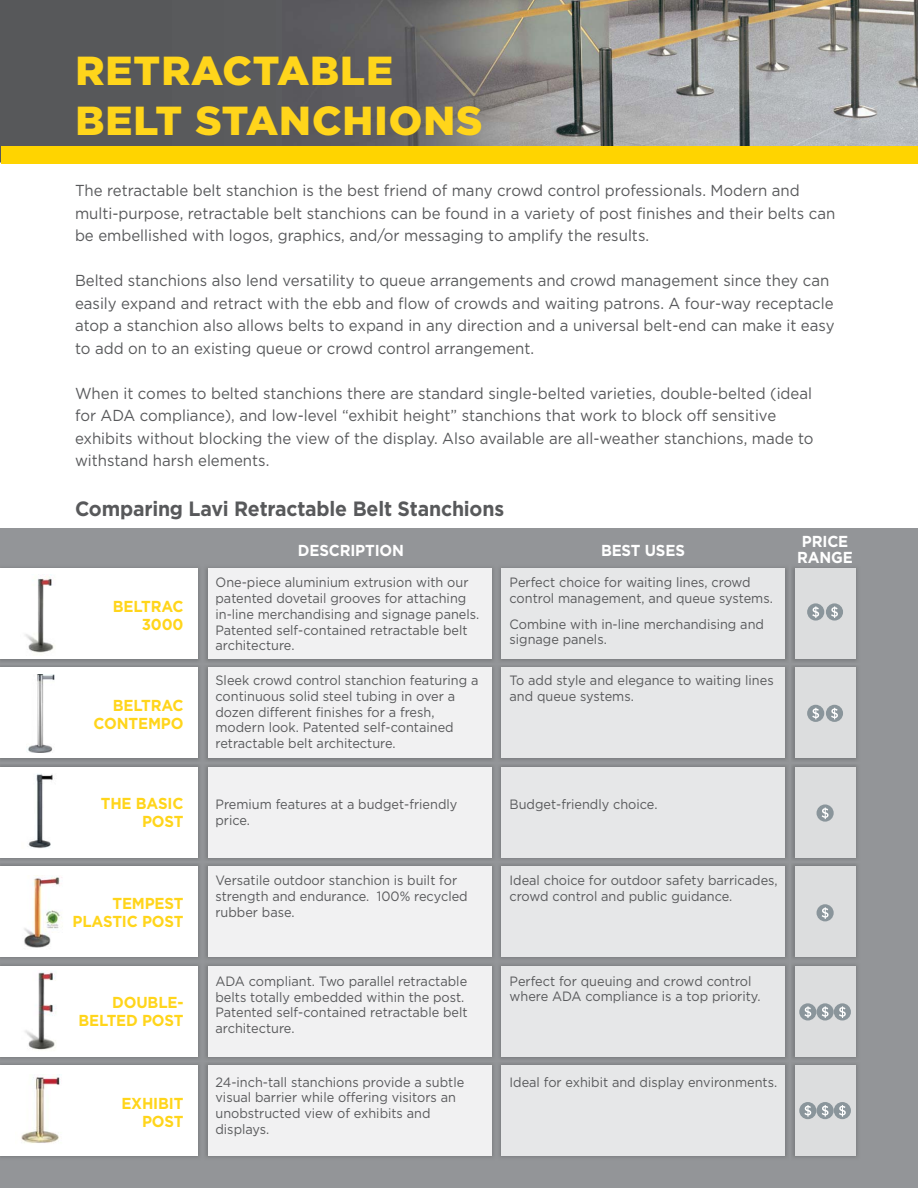
<style>
.page{position:relative;width:918px;height:1188px;background:#fff}
.page>*{position:absolute;margin:0;border:0;box-sizing:border-box;transform-origin:0 0}
.t1{font:900 40.5px/49.5px "Gotham";letter-spacing:.025em;color:#ffd51b}
.t2{font:700 20.7px "Gotham";letter-spacing:-.01em;color:#58595b;scale:.94 1}
.t3{font:15.9px/22.5px "Gotham";color:#58595b;scale:.94 1}
.t4{font:700 15.9px/18px "Gotham";letter-spacing:-.01em;color:#ffd51b;text-align:right;scale:.94 1}
.t5{font:700 15.9px/16.5px "Gotham";letter-spacing:-.01em;color:#fff;scale:.94 1}
.t6{font:13.5px/15.8px "Gotham";color:#58595b;scale:.94 1}
</style>
<div class="page">
<img style="left:513px;top:0;width:405px;height:147px">
<div style="left:0;top:0;width:282px;height:163px;background:#57585a"></div>
<img style="left:282px;top:0;width:231px;height:147px">
<div style="left:0;top:529px;width:918px;height:659px;background:#939598"></div>
<img style="left:0;top:568px;width:199px;height:589px">
<div style="left:0;top:1065px;width:198px;height:91px;background:#fff"></div>
<div style="left:208px;top:1065px;width:284px;height:91px;background:#f1f1f2"></div>
<div style="left:501px;top:1065px;width:284px;height:91px;background:#e6e7e8"></div>
<img style="left:0;top:1060px;width:199px;height:2px">
<div style="left:0;top:966px;width:198px;height:90px;background:#fff"></div>
<img style="left:206px;top:766px;width:287px;height:292px">
<div style="left:208px;top:966px;width:284px;height:90px;background:#f1f1f2"></div>
<img style="left:500px;top:568px;width:287px;height:491px">
<div style="left:501px;top:966px;width:284px;height:90px;background:#e6e7e8"></div>
<div style="left:0;top:867px;width:198px;height:90px;background:#fff"></div>
<div style="left:208px;top:867px;width:284px;height:90px;background:#f1f1f2"></div>
<div style="left:501px;top:867px;width:284px;height:90px;background:#e6e7e8"></div>
<img style="left:0;top:861px;width:787px;height:1px">
<div style="left:0;top:767px;width:198px;height:90px;background:#fff"></div>
<div style="left:208px;top:767px;width:284px;height:90px;background:#f1f1f2"></div>
<div style="left:501px;top:767px;width:284px;height:90px;background:#e6e7e8"></div>
<img style="left:0;top:762px;width:787px;height:2px">
<div style="left:0;top:668px;width:198px;height:90px;background:#fff"></div>
<img style="left:202px;top:568px;width:294px;height:196px">
<div style="left:208px;top:668px;width:284px;height:90px;background:#f1f1f2"></div>
<div style="left:501px;top:668px;width:284px;height:90px;background:#e6e7e8"></div>
<img style="left:0;top:663px;width:787px;height:1px">
<div style="left:0;top:569px;width:198px;height:90px;background:#fff"></div>
<div style="left:208px;top:569px;width:284px;height:90px;background:#f1f1f2"></div>
<div style="left:501px;top:569px;width:284px;height:90px;background:#e6e7e8"></div>
<img style="left:792px;top:568px;width:65px;height:589px">
<div style="left:795px;top:1065px;width:61px;height:91px;background:#dcddde"></div>
<img style="left:792px;top:1060px;width:65px;height:2px">
<div style="left:795px;top:966px;width:61px;height:90px;background:#dcddde"></div>
<div style="left:795px;top:867px;width:61px;height:90px;background:#dcddde"></div>
<div style="left:795px;top:767px;width:61px;height:90px;background:#dcddde"></div>
<div style="left:795px;top:668px;width:61px;height:90px;background:#dcddde"></div>
<div style="left:795px;top:569px;width:61px;height:90px;background:#dcddde"></div>
<div style="left:817px;top:904px;width:17px;height:17px;background:#8a959b;border-radius:50%"></div>
<svg style="left:822px;top:907px;width:7px;height:12px"></svg>
<div style="left:817px;top:804px;width:17px;height:18px;background:#8a959b;border-radius:50%"></div>
<svg style="left:822px;top:808px;width:7px;height:11px"></svg>
<div style="left:807px;top:603px;width:17px;height:18px;background:#8a959b;border-radius:50%"></div>
<svg style="left:812px;top:606px;width:7px;height:12px"></svg>
<div style="left:826px;top:603px;width:17px;height:18px;background:#8a959b;border-radius:50%"></div>
<svg style="left:831px;top:606px;width:7px;height:12px"></svg>
<div style="left:807px;top:705px;width:17px;height:17px;background:#8a959b;border-radius:50%"></div>
<svg style="left:812px;top:708px;width:7px;height:11px"></svg>
<div style="left:826px;top:705px;width:17px;height:17px;background:#8a959b;border-radius:50%"></div>
<svg style="left:831px;top:708px;width:7px;height:11px"></svg>
<div style="left:799px;top:1003px;width:17px;height:18px;background:#8a959b;border-radius:50%"></div>
<svg style="left:804px;top:1006px;width:7px;height:12px"></svg>
<div style="left:817px;top:1003px;width:17px;height:18px;background:#8a959b;border-radius:50%"></div>
<svg style="left:822px;top:1006px;width:7px;height:12px"></svg>
<div style="left:834px;top:1003px;width:17px;height:18px;background:#8a959b;border-radius:50%"></div>
<svg style="left:839px;top:1006px;width:7px;height:12px"></svg>
<div style="left:799px;top:1102px;width:17px;height:17px;background:#8a959b;border-radius:50%"></div>
<svg style="left:804px;top:1105px;width:7px;height:12px"></svg>
<div style="left:817px;top:1102px;width:17px;height:17px;background:#8a959b;border-radius:50%"></div>
<svg style="left:822px;top:1105px;width:7px;height:12px"></svg>
<div style="left:834px;top:1102px;width:17px;height:17px;background:#8a959b;border-radius:50%"></div>
<svg style="left:839px;top:1105px;width:7px;height:12px"></svg>
<div style="left:1px;top:147px;width:917px;height:17px;background:#ffd400"></div>
<img style="left:25px;top:577px;width:29px;height:76px">
<img style="left:27px;top:675px;width:27px;height:77px">
<img style="left:28px;top:774px;width:25px;height:74px">
<img style="left:24px;top:875px;width:38px;height:73px">
<img style="left:25px;top:971px;width:31px;height:79px">
<img style="left:21px;top:1077px;width:39px;height:67px">
<p class="t1" style="left:75px;top:50px;width:409px">RETRACTABLE<br>BELT STANCHIONS</p>
<p class="t3" style="left:75px;top:181px;width:810px">The retractable belt stanchion is the best friend of many crowd control professionals. Modern and multi-purpose, retractable belt stanchions can be found in a variety of post finishes and their belts can be embellished with logos, graphics, and/or messaging to amplify the results.</p>
<p class="t3" style="left:75px;top:271px;width:810px">Belted stanchions also lend versatility to queue arrangements and crowd management since they can easily expand and retract with the ebb and flow of crowds and waiting patrons. A four-way receptacle atop a stanchion also allows belts to expand in any direction and a universal belt-end can make it easy to add on to an existing queue or crowd control arrangement.</p>
<p class="t3" style="left:75px;top:383px;width:787px">When it comes to belted stanchions there are standard single-belted varieties, double-belted (ideal for ADA compliance), and low-level “exhibit height” stanchions that work to block off sensitive exhibits without blocking the view of the display. Also available are all-weather stanchions, made to withstand harsh elements.</p>
<p class="t2" style="left:75px;top:501px;width:458px">Comparing Lavi Retractable Belt Stanchions</p>
<p class="t4" style="left:113px;top:598px;width:77px">BELTRAC<br>3000</p>
<p class="t4" style="left:94px;top:697px;width:97px">BELTRAC<br>CONTEMPO</p>
<p class="t4" style="left:101px;top:796px;width:89px">THE BASIC<br>POST</p>
<p class="t4" style="left:73px;top:896px;width:119px">TEMPEST<br>PLASTIC POST</p>
<p class="t4" style="left:79px;top:994px;width:113px">DOUBLE-<br>BELTED POST</p>
<p class="t4" style="left:121px;top:1096px;width:68px">EXHIBIT<br>POST</p>
<p class="t5" style="left:298px;top:543px;width:114px">DESCRIPTION</p>
<p class="t5" style="left:601px;top:543px;width:91px">BEST USES</p>
<p class="t6" style="left:216px;top:576px;width:282px">One-piece aluminium extrusion with our patented dovetail grooves for attaching in-line merchandising and signage panels.<br>Patented self-contained retractable belt architecture.</p>
<p class="t6" style="left:510px;top:576px;width:282px">Perfect choice for waiting lines, crowd control management, and queue systems.</p>
<p class="t6" style="left:510px;top:617px;width:272px">Combine with in-line merchandising and signage panels.</p>
<p class="t6" style="left:216px;top:674px;width:281px">Sleek crowd control stanchion featuring a continuous solid steel tubing in over a dozen different finishes for a fresh, modern look. Patented self-contained retractable belt architecture.</p>
<p class="t6" style="left:510px;top:674px;width:283px">To add style and elegance to waiting lines and queue systems.</p>
<p class="t6" style="left:216px;top:798px;width:259px">Premium features at a budget-friendly price.</p>
<p class="t6" style="left:510px;top:798px;width:159px">Budget-friendly choice.</p>
<p class="t6" style="left:216px;top:874px;width:270px">Versatile outdoor stanchion is built for strength and endurance. 100% recycled rubber base.</p>
<p class="t6" style="left:510px;top:874px;width:287px">Ideal choice for outdoor safety barricades, crowd control and public guidance.</p>
<p class="t5" style="left:797px;top:534px;width:61px">PRICE<br>RANGE</p>
<p class="t6" style="left:216px;top:974px;width:270px">ADA compliant. Two parallel retractable belts totally embedded within the post.<br>Patented self-contained retractable belt architecture.</p>
<p class="t6" style="left:510px;top:974px;width:269px">Perfect for queuing and crowd control where ADA compliance is a top priority.</p>
<p class="t6" style="left:216px;top:1075px;width:266px">24-inch-tall stanchions provide a subtle visual barrier while offering visitors an unobstructed view of exhibits and displays.</p>
<p class="t6" style="left:510px;top:1075px;width:286px">Ideal for exhibit and display environments.</p>
</div>
